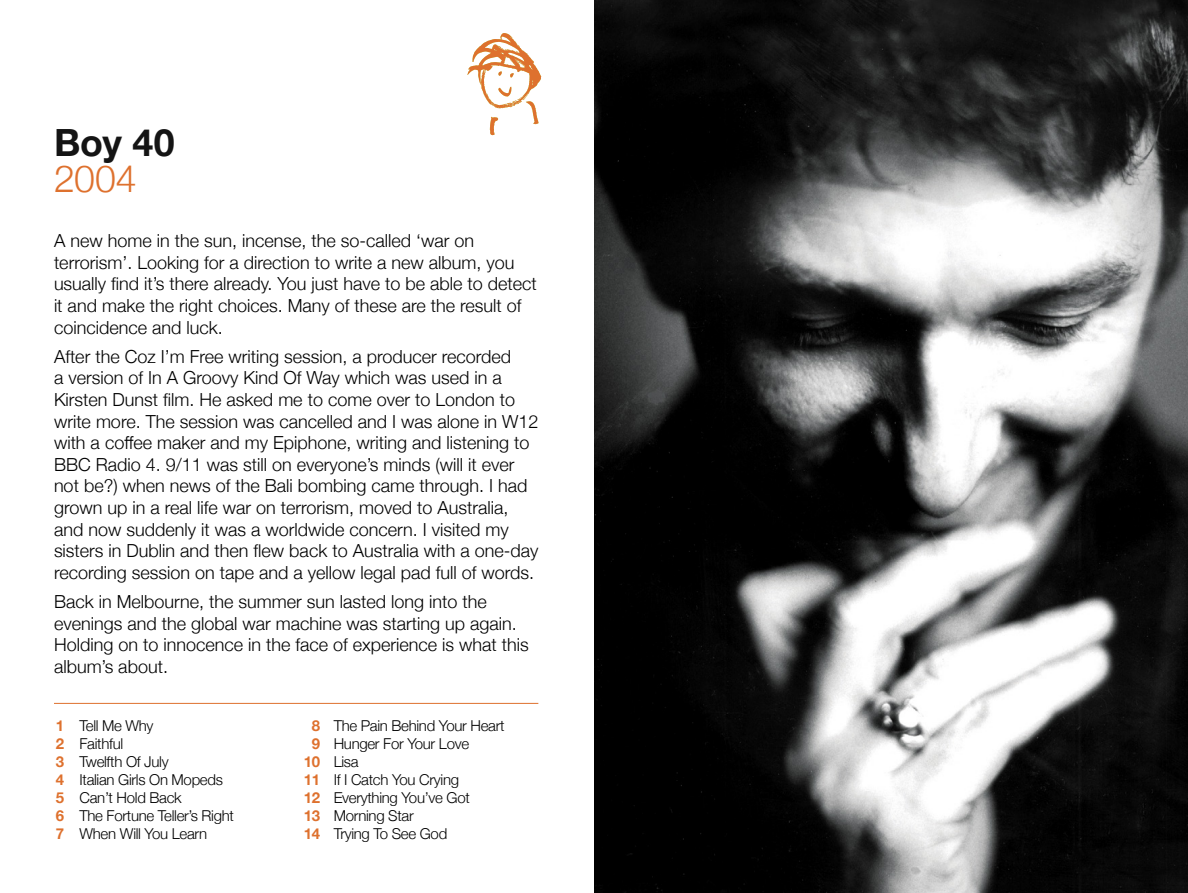
<style>
.page{position:relative;width:1188px;height:893px;background:#fff}
.page>*{position:absolute;margin:0;border:0;box-sizing:border-box;transform-origin:0 0}
.t1{font:700 37.5px "Helvetica Neue";color:#141414}
.t2{font:300 37.5px "Helvetica Neue";color:#de712e}
.t3{font:300 18px/21.6px "Helvetica Neue";color:#000}
.t4{font:300 15px/18px "Helvetica Neue";letter-spacing:-.02em;color:#000}
.t5{font:700 15px/18px "Helvetica Neue";letter-spacing:-.02em;color:#de712e;text-align:justify}
</style>
<div class="page">
<img style="left:594px;top:0;width:594px;height:893px">
<hr style="left:54px;top:703px;width:484px;height:1px;background:#de712e">
<svg style="left:467px;top:33px;width:74px;height:102px"></svg>
<h1 class="t1" style="left:54px;top:113px;width:122px">Boy 40</h1>
<h1 class="t2" style="left:54px;top:148px;width:84px">2004</h1>
<p class="t3" style="left:54px;top:229px;width:484px">A new home in the sun, incense, the so-called ‘war on terrorism’. Looking for a direction to write a new album, you usually find it’s there already. You just have to be able to detect it and make the right choices. Many of these are the result of coincidence and luck.</p>
<p class="t3" style="left:54px;top:344px;width:486px">After the Coz I’m Free writing session, a producer recorded<br>a version of In A Groovy Kind Of Way which was used in a Kirsten Dunst film. He asked me to come over to London to write more. The session was cancelled and I was alone in W12 with a coffee maker and my Epiphone, writing and listening to BBC Radio 4. 9/11 was still on everyone’s minds (will it ever not be?) when news of the Bali bombing came through. I had grown up in a real life war on terrorism, moved to Australia, and now suddenly it was a worldwide concern. I visited my sisters in Dublin and then flew back to Australia with a one-day recording session on tape and a yellow legal pad full of words.</p>
<p class="t3" style="left:54px;top:589px;width:476px">Back in Melbourne, the summer sun lasted long into the evenings and the global war machine was starting up again.<br>Holding on to innocence in the face of experience is what this album’s about.</p>
<p class="t4" style="left:80px;top:715px;width:156px">Tell Me Why<br>Faithful<br>Twelfth Of July<br>Italian Girls On Mopeds<br>Can’t Hold Back<br>The Fortune Teller’s Right<br>When Will You Learn</p>
<p class="t4" style="left:334px;top:715px;width:172px">The Pain Behind Your Heart<br>Hunger For Your Love<br>Lisa<br>If I Catch You Crying<br>Everything You’ve Got<br>Morning Star<br>Trying To See God</p>
<p class="t5" style="left:56px;top:717px;width:10px">1<br>2<br>3<br>4<br>5<br>6<br>7</p>
<p class="t5" style="left:304px;top:717px;width:18px;text-align:center">8<br>9<br>10<br>11<br>12<br>13<br>14</p>
</div>
